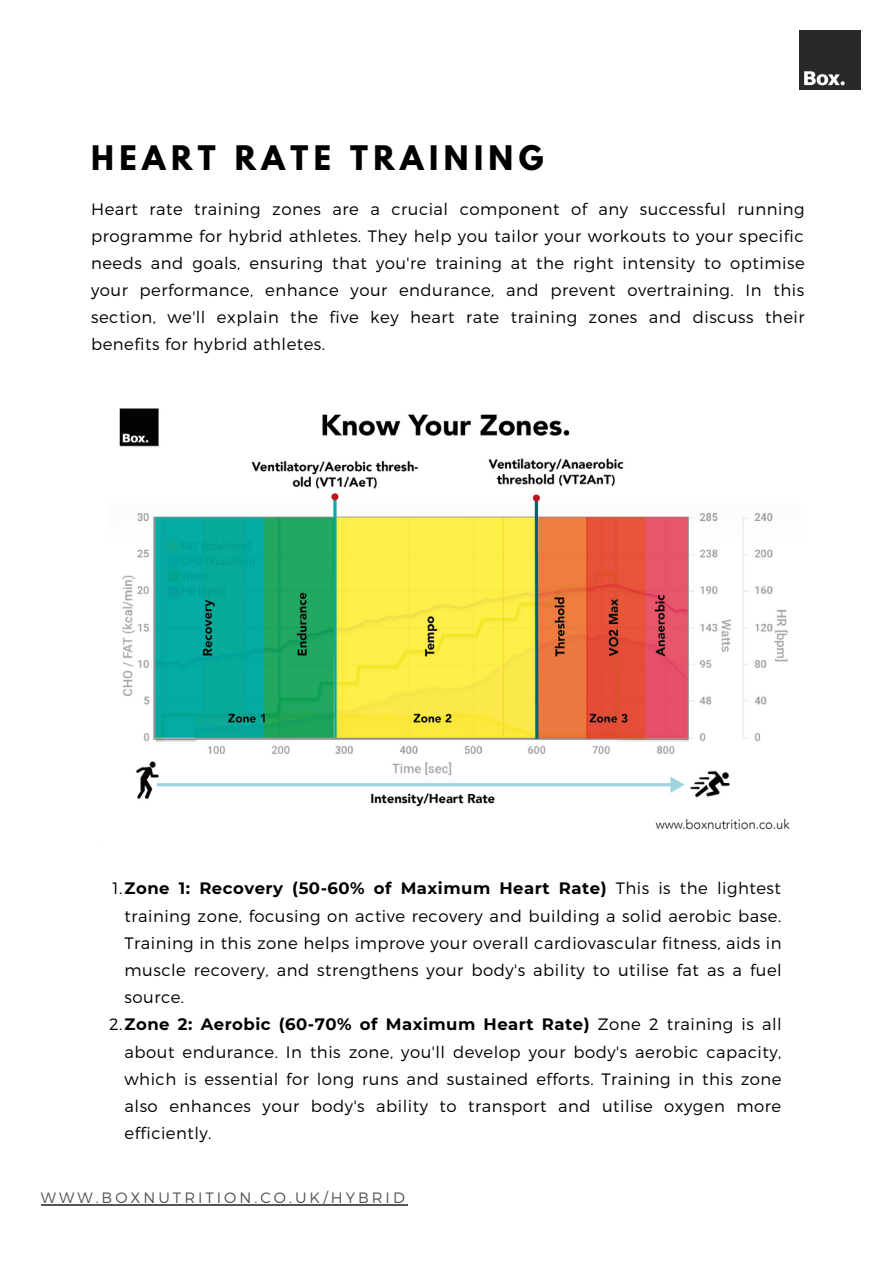
<style>
.page{position:relative;width:893px;height:1264px;background:#fff}
.page>*{position:absolute;margin:0;border:0;box-sizing:border-box;transform-origin:0 0}
.t1{font:700 30px "League Spartan";letter-spacing:.18em;color:#000}
.t2{font:300 16.5px/27px "Montserrat";letter-spacing:.03em;color:#000;text-align:justify}
.t3{font:700 16.5px "Montserrat";letter-spacing:.03em;color:#000}
.t4{font:300 15px "Montserrat";letter-spacing:.2em;color:#545454}
.s1{font-weight:300}
</style>
<div class="page">
<img style="left:799px;top:30px;width:61px;height:60px">
<img style="left:119px;top:408px;width:671px;height:422px">
<hr style="left:41px;top:1204px;width:367px;height:1px;background:#545454">
<h1 class="t1" style="left:91px;top:143px;width:454px">HEART RATE TRAINING</h1>
<p class="t2" style="left:91px;top:195px;width:715px">Heart rate training zones are a crucial component of any successful running programme for hybrid athletes. They help you tailor your workouts to your specific needs and goals, ensuring that you're training at the right intensity to optimise your performance, enhance your endurance, and prevent overtraining. In this section, we'll explain the five key heart rate training zones and discuss their benefits for hybrid athletes.</p>
<p class="t3" style="left:113px;top:877px;width:669px"><span class="s1">1.</span>Zone 1: Recovery (50-60% of Maximum Heart Rate) <span class="s1">This is the lightest</span></p>
<p class="t2" style="left:125px;top:901px;width:658px">training zone, focusing on active recovery and building a solid aerobic base.</p>
<p class="t2" style="left:125px;top:928px;width:658px">Training in this zone helps improve your overall cardiovascular fitness, aids in</p>
<p class="t2" style="left:125px;top:955px;width:658px">muscle recovery, and strengthens your body's ability to utilise fat as a fuel</p>
<p class="t2" style="left:125px;top:982px;width:61px">source.</p>
<p class="t3" style="left:109px;top:1013px;width:674px"><span class="s1">2.</span>Zone 2: Aerobic (60-70% of Maximum Heart Rate) <span class="s1">Zone 2 training is all</span></p>
<p class="t2" style="left:125px;top:1037px;width:658px">about endurance. In this zone, you'll develop your body's aerobic capacity,</p>
<p class="t2" style="left:125px;top:1064px;width:658px">which is essential for long runs and sustained efforts. Training in this zone</p>
<p class="t2" style="left:125px;top:1091px;width:658px">also enhances your body's ability to transport and utilise oxygen more</p>
<p class="t2" style="left:125px;top:1118px;width:88px">efficiently.</p>
<p class="t4" style="left:41px;top:1187px;width:365px">WWW.BOXNUTRITION.CO.UK/HYBRID</p>
</div>
